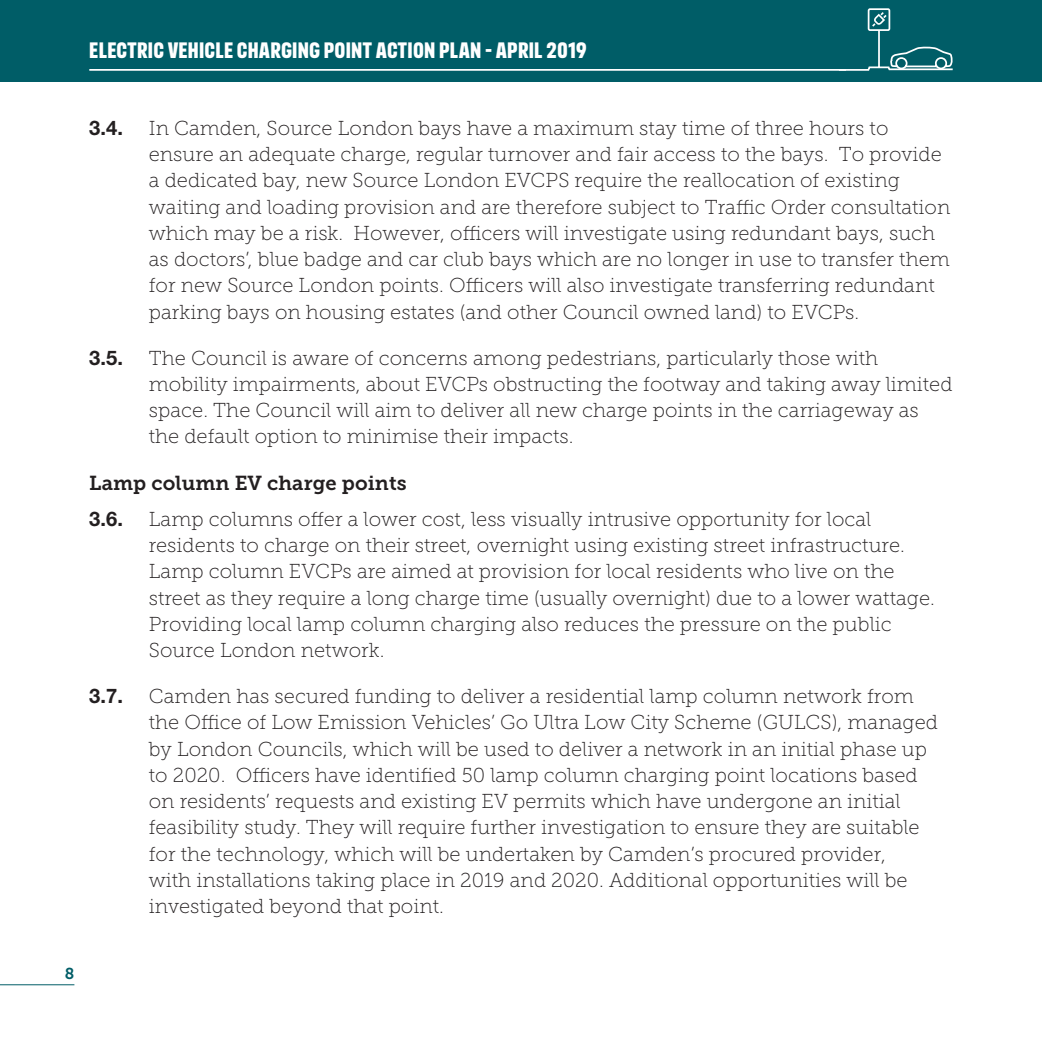
<style>
.page{position:relative;width:1042px;height:1042px;background:#fff}
.page>*{position:absolute;margin:0;border:0;box-sizing:border-box;transform-origin:0 0}
.Body_text{font:20.12px/26.2px "Museo Slab 100";letter-spacing:.005em;color:#231f20}
.SUB_B{font:20.12px "Museo Slab 700";letter-spacing:.005em;color:#231f20}
.Body_text-2{font:700 20.12px "Helvetica Neue";color:#231f20}
.t1{font:700 19.25px "ONEYOUSANS";letter-spacing:.01em;color:#fff}
.t2{font:15.75px "Museo Slab 700";color:#005d67}
</style>
<div class="page">
<hr style="left:0;top:984px;width:74px;height:1px;background:#005d67">
<div style="left:0;top:0;width:1042px;height:82px;background:#005d67"></div>
<hr style="left:89px;top:69px;width:757px;height:2px;background:#fff">
<svg style="left:837px;top:8px;width:115px;height:63px"></svg>
<p class="t1" style="left:89px;top:40px;width:499px">ELECTRIC VEHICLE CHARGING POINT ACTION PLAN - APRIL 2019</p>
<p class="Body_text-2" style="left:89px;top:115px;width:35px">3.4.</p>
<p class="Body_text" style="left:149px;top:115px;width:803px">In Camden, Source London bays have a maximum stay time of three hours to ensure an adequate charge, regular turnover and fair access to the bays. To provide a dedicated bay, new Source London EVCPS require the reallocation of existing waiting and loading provision and are therefore subject to Traffic Order consultation which may be a risk. However, officers will investigate using redundant bays, such as doctors’, blue badge and car club bays which are no longer in use to transfer them for new Source London points. Officers will also investigate transferring redundant parking bays on housing estates (and other Council owned land) to EVCPs.</p>
<p class="Body_text-2" style="left:89px;top:345px;width:35px">3.5.</p>
<p class="Body_text" style="left:149px;top:345px;width:805px">The Council is aware of concerns among pedestrians, particularly those with mobility impairments, about EVCPs obstructing the footway and taking away limited space. The Council will aim to deliver all new charge points in the carriageway as the default option to minimise their impacts.</p>
<p class="SUB_B" style="left:89px;top:471px;width:319px">Lamp column EV charge points</p>
<p class="Body_text-2" style="left:89px;top:506px;width:35px">3.6.</p>
<p class="Body_text" style="left:149px;top:506px;width:787px">Lamp columns offer a lower cost, less visually intrusive opportunity for local residents to charge on their street, overnight using existing street infrastructure.<br>Lamp column EVCPs are aimed at provision for local residents who live on the street as they require a long charge time (usually overnight) due to a lower wattage.<br>Providing local lamp column charging also reduces the pressure on the public Source London network.</p>
<p class="Body_text-2" style="left:89px;top:683px;width:35px">3.7.</p>
<p class="Body_text" style="left:149px;top:683px;width:790px">Camden has secured funding to deliver a residential lamp column network from the Office of Low Emission Vehicles’ Go Ultra Low City Scheme (GULCS), managed by London Councils, which will be used to deliver a network in an initial phase up to 2020. Officers have identified 50 lamp column charging point locations based on residents’ requests and existing EV permits which have undergone an initial feasibility study. They will require further investigation to ensure they are suitable for the technology, which will be undertaken by Camden’s procured provider,<br>with installations taking place in 2019 and 2020. Additional opportunities will be investigated beyond that point.</p>
<p class="t2" style="left:65px;top:965px;width:11px">8</p>
</div>
